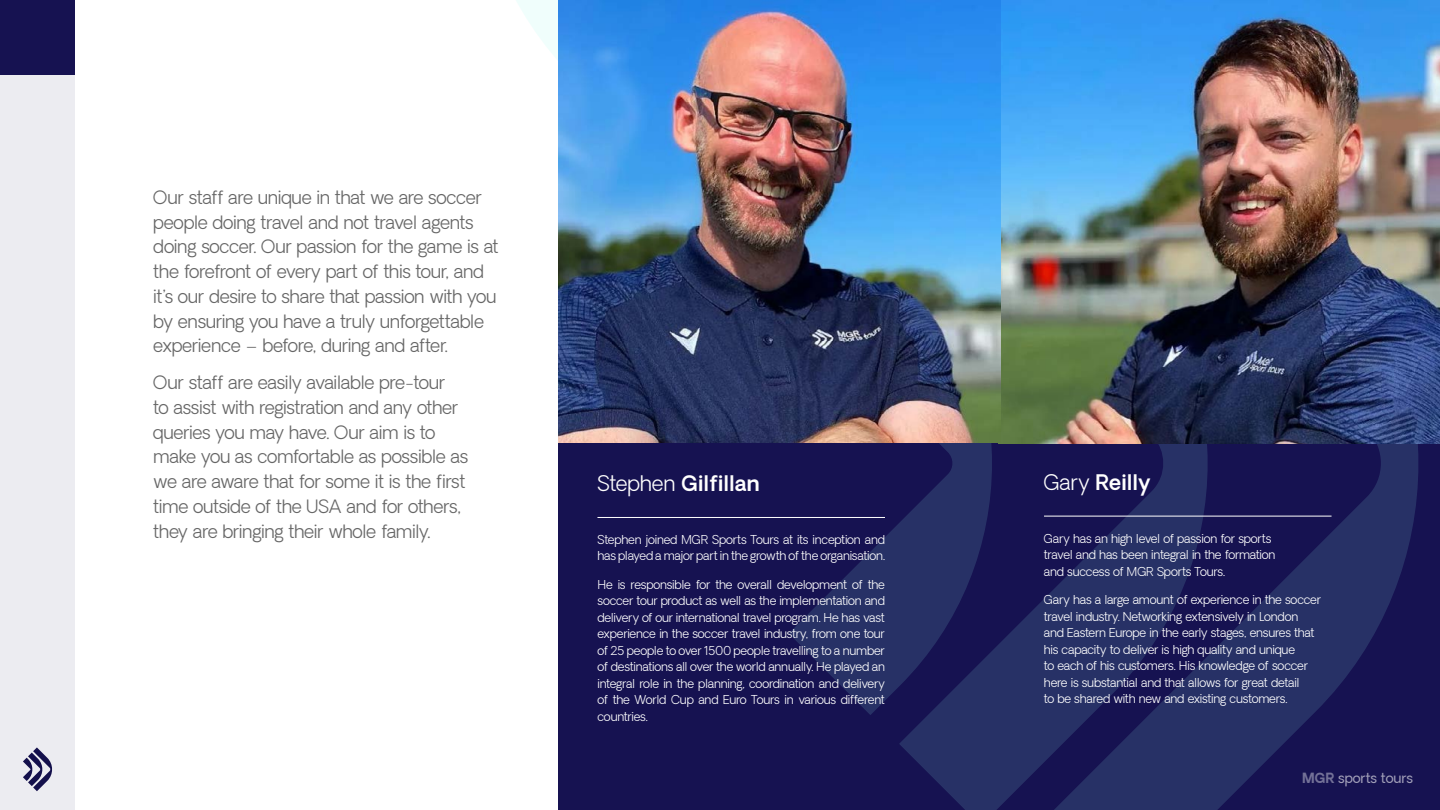
<style>
.page{position:relative;width:1440px;height:810px;background:#fff}
.page>*{position:absolute;margin:0;border:0;box-sizing:border-box;transform-origin:0 0}
.t1{font:600 21px "Oakes Grotesk";letter-spacing:-.005em;color:#fff}
.t2{font:300 18px/24.8px "Oakes Grotesk";letter-spacing:-.02em;color:#666}
.t3{font:13.5px "Oakes Grotesk";color:#a2a0b9}
.t4{font:300 12px/16.5px "Oakes Grotesk";letter-spacing:-.02em;color:#fff}
.s1{font-weight:300}
.s2{font-weight:700;color:#737197}
</style>
<div class="page">
<div style="left:559px;top:0;width:443px;height:810px;background:#161251"></div>
<svg style="left:516px;top:0;width:135px;height:304px"></svg>
<svg style="left:1009px;top:0;width:428px;height:810px;fill:#161251"></svg>
<svg style="left:788px;top:442px;width:110px;height:273px"></svg>
<svg style="left:898px;top:442px;width:342px;height:368px;fill:#273166"></svg>
<img style="left:999px;top:1px;width:441px;height:443px">
<hr style="left:597px;top:517px;width:288px;height:1px;background:#fff">
<hr style="left:1044px;top:516px;width:288px;height:1px;background:#fff">
<img style="left:559px;top:1px;width:442px;height:441px">
<div style="left:0;top:75px;width:75px;height:735px;background:#ececf1"></div>
<div style="left:0;top:0;width:75px;height:75px;background:#161251"></div>
<svg style="left:23px;top:747px;width:29px;height:44px"></svg>
<p class="t2" style="left:153px;top:185px;width:347px">Our staff are unique in that we are soccer people doing travel and not travel agents doing soccer. Our passion for the game is at the forefront of every part of this tour, and it’s our desire to share that passion with you by ensuring you have a truly unforgettable experience – before, during and after.</p>
<p class="t2" style="left:153px;top:371px;width:316px">Our staff are easily available pre-tour<br>to assist with registration and any other queries you may have. Our aim is to make you as comfortable as possible as we are aware that for some it is the first time outside of the USA and for others, they are bringing their whole family.</p>
<h1 class="t1" style="left:597px;top:470px;width:164px"><span class="s1">Stephen</span> Gilfillan</h1>
<h1 class="t1" style="left:1044px;top:469px;width:108px"><span class="s1">Gary</span> Reilly</h1>
<p class="t4" style="left:597px;top:531px;width:289px">Stephen joined MGR Sports Tours at its inception and has played a major part in the growth of the organisation.</p>
<p class="t4" style="left:597px;top:576px;width:289px;text-align:justify">He is responsible for the overall development of the soccer tour product as well as the implementation and delivery of our international travel program. He has vast experience in the soccer travel industry, from one tour of 25 people to over 1500 people travelling to a number of destinations all over the world annually. He played an integral role in the planning, coordination and delivery of the World Cup and Euro Tours in various different countries.</p>
<p class="t4" style="left:1044px;top:530px;width:233px">Gary has an high level of passion for sports travel and has been integral in the formation and success of MGR Sports Tours.</p>
<p class="t4" style="left:1044px;top:592px;width:279px">Gary has a large amount of experience in the soccer travel industry. Networking extensively in London and Eastern Europe in the early stages, ensures that his capacity to deliver is high quality and unique<br>to each of his customers. His knowledge of soccer here is substantial and that allows for great detail<br>to be shared with new and existing customers.</p>
<p class="t3" style="left:1302px;top:769px;width:112px"><span class="s2">MGR</span> sports tours</p>
</div>
